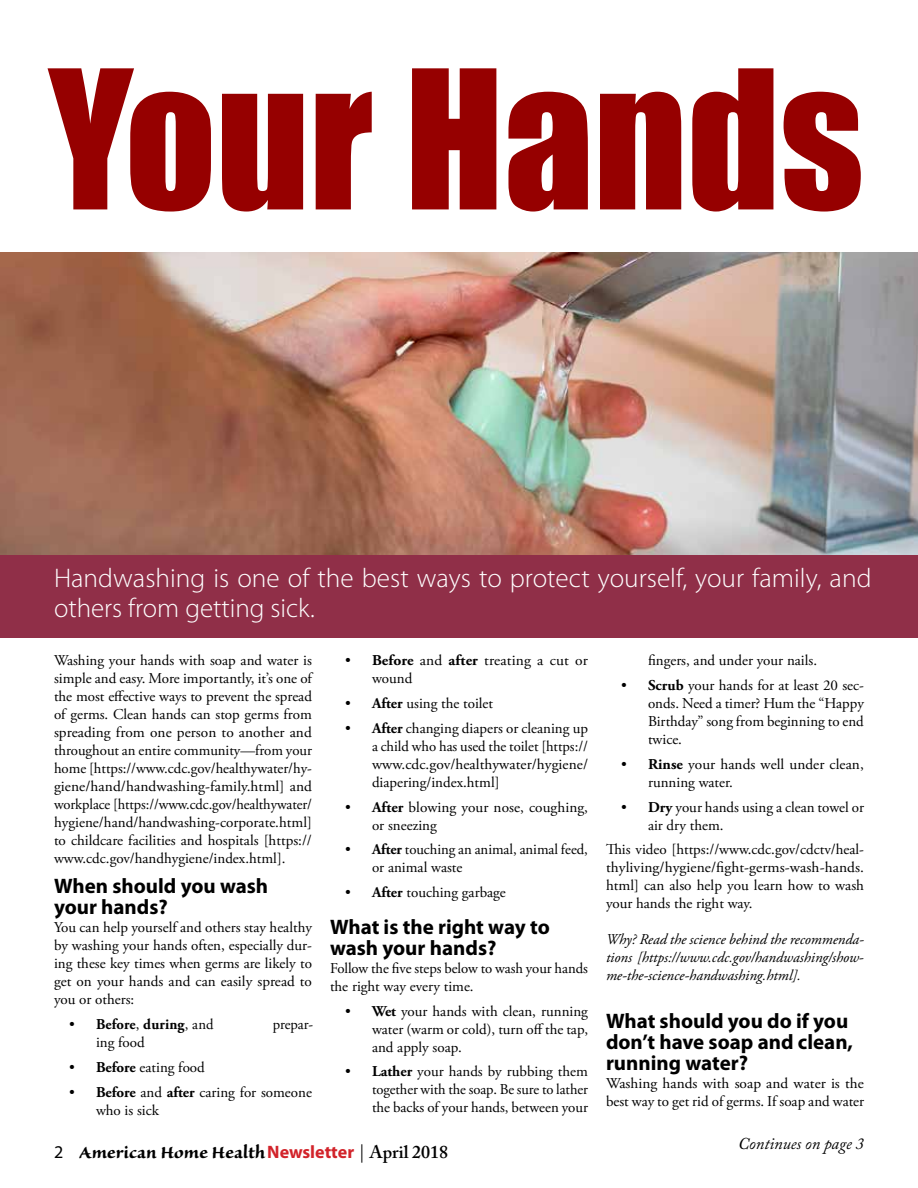
<style>
.page{position:relative;width:918px;height:1188px;background:#fff}
.page>*{position:absolute;margin:0;border:0;box-sizing:border-box;transform-origin:0 0}
.t1{font:178.5px "Impact";color:#960000}
.t2{font:300 27px/30px "Myriad Pro";color:#fff}
.t3{font:700 21px/21px "Myriad Pro";color:#000}
.t4{font:700 21px "Sanvito Pro";color:#000}
.t5{font:italic 16.5px "Adobe Caslon Pro";color:#000}
.t6{font:15px/18px "Adobe Garamond Pro";color:#000}
.t7{font:italic 15px/18px "Adobe Garamond Pro";color:#000;text-align:justify}
.t8{font:700 15px "Adobe Garamond Pro";letter-spacing:.01em;color:#000}
.s1{font-weight:400}
.s2{font-weight:700}
.s3{font-family:"Myriad Pro";font-weight:400;font-size:18px}
.s4{font-family:"Myriad Pro";font-size:18px;color:#d2232a}
.s5{font-family:"Adobe Caslon Pro";font-weight:400;font-size:18px}
.s6{font-family:"Adobe Caslon Pro";font-weight:600;font-size:18px}
</style>
<div class="page">
<img style="left:0;top:252px;width:918px;height:303px">
<div style="left:360px;top:1143px;width:4px;height:21px;border:3px solid #fff"></div>
<div style="left:0;top:555px;width:918px;height:82px;background:#902f48"></div>
<h1 class="t1" style="left:49px;top:1px;width:817px">Your Hands</h1>
<h2 class="t2" style="left:54px;top:563px;width:819px">Handwashing is one of the best ways to protect yourself, your family, and others from getting sick.</h2>
<p class="t6" style="left:54px;top:652px;width:260px;text-align:justify">Washing your hands with soap and water is simple and easy. More importantly, it’s one of the most effective ways to prevent the spread of germs. Clean hands can stop germs from spreading from one person to another and throughout an entire community—from your home [https://www.cdc.gov/healthywater/hy&shy;giene/hand/handwashing-family.html] and workplace [https://www.cdc.gov/healthywater/ hygiene/hand/handwashing-corporate.html] to childcare facilities and hospitals [https:// www.cdc.gov/handhygiene/index.html].</p>
<h3 class="t3" style="left:54px;top:875px;width:216px">When should you wash your hands?</h3>
<p class="t6" style="left:54px;top:919px;width:260px;text-align:justify">You can help yourself and others stay healthy by washing your hands often, especially dur&shy;ing these key times when germs are likely to get on your hands and can easily spread to you or others:</p>
<p class="t8" style="left:69px;top:1016px;width:146px"><span class="s1">•</span> Before<span class="s1">,</span> during<span class="s1">, and</span></p>
<p class="t6" style="left:273px;top:1016px;width:42px">prepar-</p>
<p class="t6" style="left:96px;top:1034px;width:50px">ing food</p>
<p class="t6" style="left:69px;top:1059px;width:137px">• <span class="s2">Before</span> eating food</p>
<p class="t6" style="left:96px;top:1083px;width:218px;text-indent:-27px">• <span class="s2">Before</span> and <span class="s2">after</span> caring for someone who is sick</p>
<p class="t6" style="left:372px;top:652px;width:218px;text-indent:-27px">• <span class="s2">Before</span> and <span class="s2">after</span> treating a cut or wound</p>
<p class="t6" style="left:345px;top:695px;width:150px">• <span class="s2">After</span> using the toilet</p>
<p class="t6" style="left:372px;top:720px;width:218px;text-align:justify;text-indent:-27px">• <span class="s2">After</span> changing diapers or cleaning up a child who has used the toilet [https:// www.cdc.gov/healthywater/hygiene/ diapering/index.html]</p>
<p class="t6" style="left:372px;top:798px;width:218px;text-indent:-27px">• <span class="s2">After</span> blowing your nose, coughing, or sneezing</p>
<p class="t6" style="left:372px;top:841px;width:217px;text-indent:-27px">• <span class="s2">After</span> touching an animal, animal feed, or animal waste</p>
<p class="t6" style="left:345px;top:884px;width:162px">• <span class="s2">After</span> touching garbage</p>
<h3 class="t3" style="left:330px;top:916px;width:221px">What is the right way to wash your hands?</h3>
<p class="t6" style="left:330px;top:960px;width:259px">Follow the five steps below to wash your hands the right way every time.</p>
<p class="t6" style="left:372px;top:1002px;width:218px;text-align:justify;text-indent:-27px">• <span class="s2">Wet</span> your hands with clean, running water (warm or cold), turn off the tap, and apply soap.</p>
<p class="t6" style="left:372px;top:1063px;width:218px;text-align:justify;text-indent:-27px">• <span class="s2">Lather</span> your hands by rubbing them together with the soap. Be sure to lather the backs of your hands, between your</p>
<p class="t6" style="left:648px;top:652px;width:171px">fingers, and under your nails.</p>
<p class="t6" style="left:648px;top:677px;width:218px;text-align:justify;text-indent:-27px">• <span class="s2">Scrub</span> your hands for at least 20 sec&shy;onds. Need a timer? Hum the “Happy Birthday” song from beginning to end twice.</p>
<p class="t6" style="left:648px;top:756px;width:217px;text-indent:-27px">• <span class="s2">Rinse</span> your hands well under clean, running water.</p>
<p class="t6" style="left:648px;top:798px;width:218px;text-indent:-27px">• <span class="s2">Dry</span> your hands using a clean towel or air dry them.</p>
<p class="t6" style="left:606px;top:841px;width:260px;text-align:justify">This video [https://www.cdc.gov/cdctv/heal&shy;thyliving/hygiene/fight-germs-wash-hands. html] can also help you learn how to wash your hands the right way.</p>
<p class="t7" style="left:606px;top:931px;width:259px">Why? Read the science behind the recommenda&shy;tions [https://www.cdc.gov/handwashing/show&shy;me-the-science-handwashing.html].</p>
<h3 class="t3" style="left:606px;top:1010px;width:249px">What should you do if you don’t have soap and clean, running water?</h3>
<p class="t6" style="left:606px;top:1075px;width:260px">Washing hands with soap and water is the best way to get rid of germs. If soap and water</p>
<h3 class="t4" style="left:54px;top:1140px;width:396px"><span class="s3">2</span> American Home Health<span class="s4">Newsletter</span> <span class="s5">|</span> <span class="s6">April 2018</span></h3>
<p class="t5" style="left:738px;top:1134px;width:127px">Continues on page 3</p>
</div>
